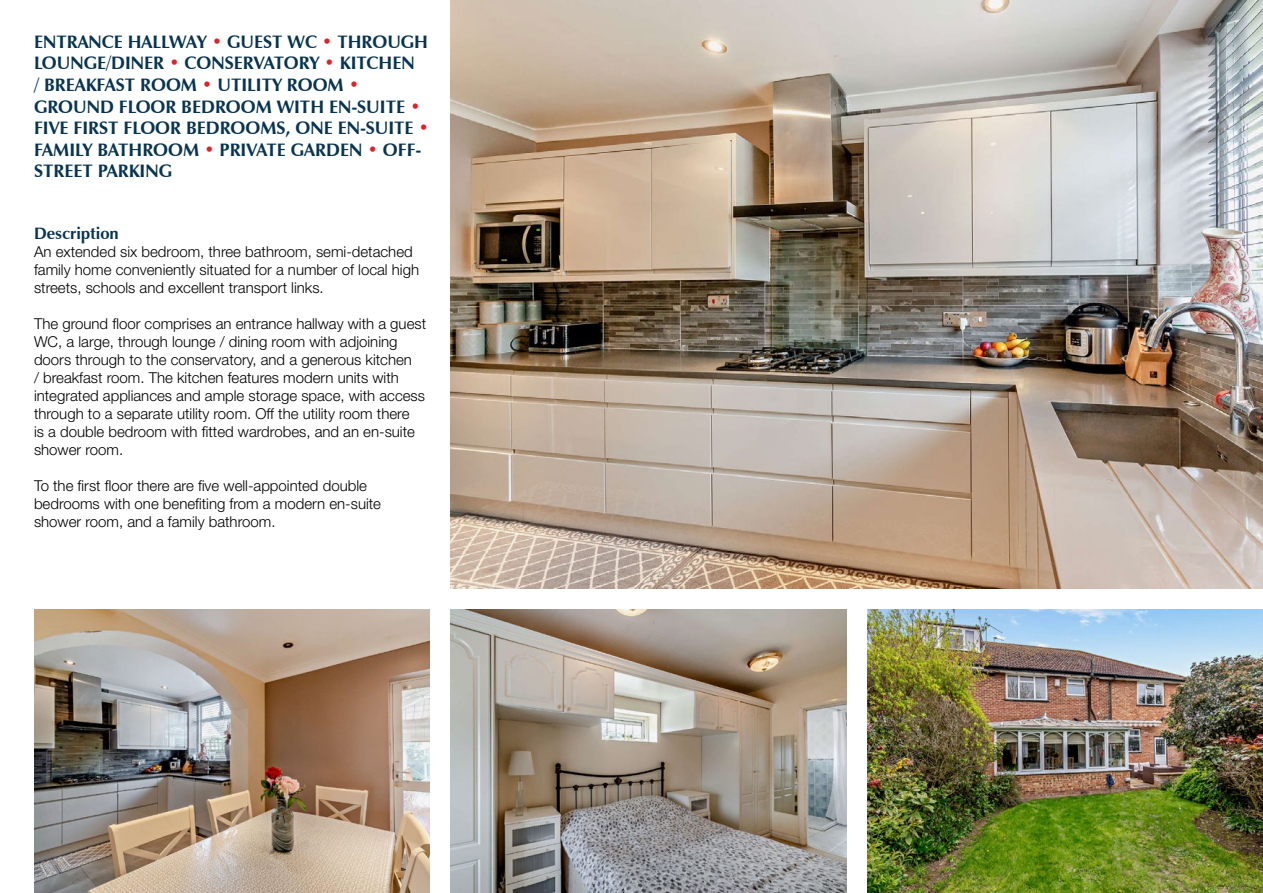
<style>
.page{position:relative;width:1263px;height:893px;background:#fff}
.page>*{position:absolute;margin:0;border:0;box-sizing:border-box;transform-origin:0 0}
.t1{font:700 18px/21.6px "Zapf Humanist 601 BT";color:#063451}
.t2{font:700 16.5px "Zapf Humanist 601 BT";color:#063451}
.t3{font:300 15px/18px "Helvetica Neue LT Std";color:#000}
.s1{color:#e22126}
</style>
<div class="page">
<img style="left:867px;top:609px;width:396px;height:284px">
<img style="left:451px;top:609px;width:395px;height:284px">
<img style="left:34px;top:609px;width:395px;height:284px">
<img style="left:451px;top:0;width:812px;height:588px">
<p class="t1" style="left:34px;top:31px;width:397px">ENTRANCE HALLWAY <span class="s1">•</span> GUEST WC <span class="s1">•</span> THROUGH LOUNGE/DINER <span class="s1">•</span> CONSERVATORY <span class="s1">•</span> KITCHEN<br>/ BREAKFAST ROOM <span class="s1">•</span> UTILITY ROOM <span class="s1">• </span>GROUND FLOOR BEDROOM WITH EN-SUITE <span class="s1">• </span>FIVE FIRST FLOOR BEDROOMS, ONE EN-SUITE <span class="s1">• </span>FAMILY BATHROOM <span class="s1">•</span> PRIVATE GARDEN <span class="s1">•</span> OFF-STREET PARKING</p>
<p class="t2" style="left:34px;top:223px;width:86px">Description</p>
<p class="t3" style="left:34px;top:242px;width:387px">An extended six bedroom, three bathroom, semi-detached family home conveniently situated for a number of local high streets, schools and excellent transport links.</p>
<p class="t3" style="left:34px;top:314px;width:394px">The ground floor comprises an entrance hallway with a guest WC, a large, through lounge / dining room with adjoining doors through to the conservatory, and a generous kitchen<br>/ breakfast room. The kitchen features modern units with integrated appliances and ample storage space, with access through to a separate utility room. Off the utility room there<br>is a double bedroom with fitted wardrobes, and an en-suite shower room.</p>
<p class="t3" style="left:34px;top:476px;width:349px">To the first floor there are five well-appointed double bedrooms with one benefiting from a modern en-suite shower room, and a family bathroom.</p>
</div>
